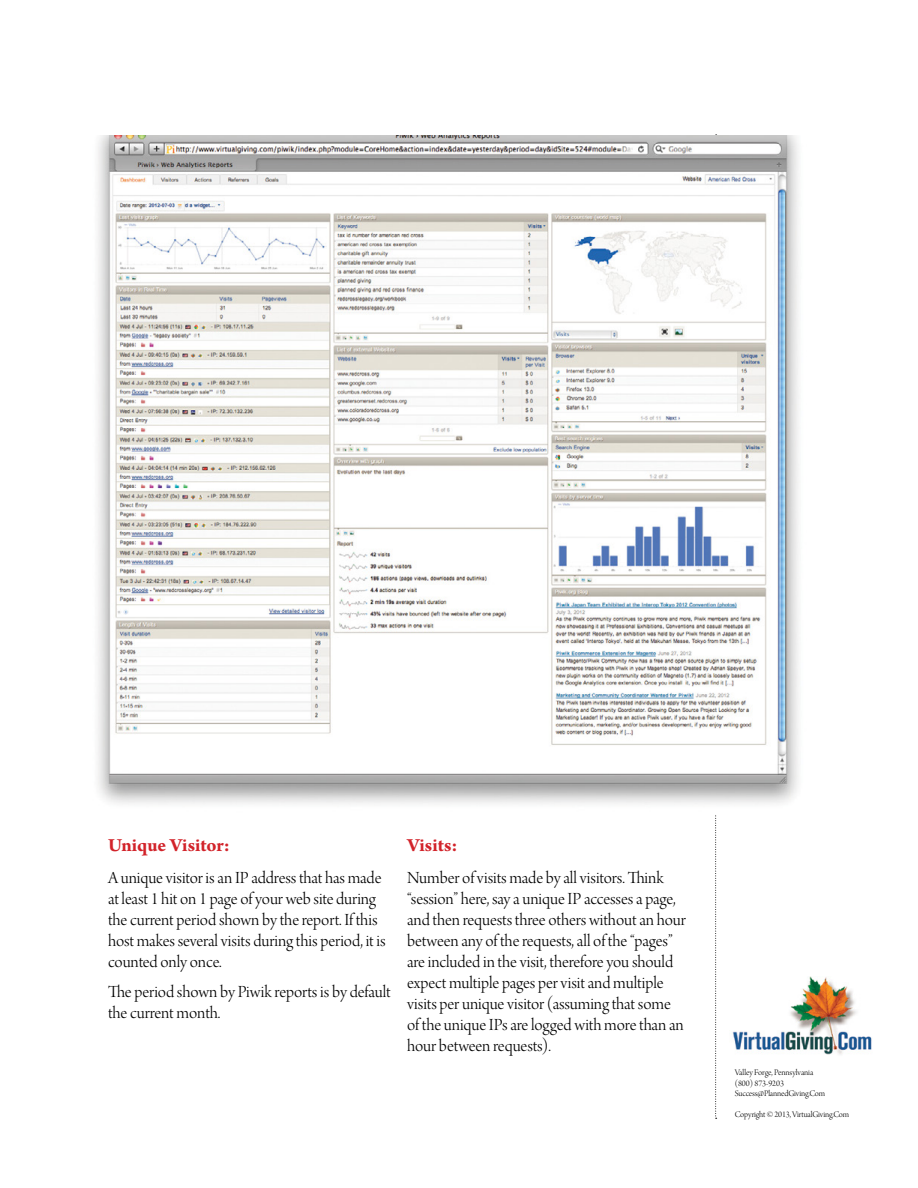
<style>
.page{position:relative;width:918px;height:1188px;background:#fff}
.page>*{position:absolute;margin:0;border:0;box-sizing:border-box;transform-origin:0 0}
.t1{font:700 19.5px "Arno Pro";color:#d2232a}
.t2{font:18px/21px "Arno Pro Light Display";letter-spacing:-.005em;color:#000}
.t3{font:9px/10.5px "Arno Pro Light Display";letter-spacing:-.015em;color:#000}
</style>
<div class="page">
<svg style="left:715px;top:815px;width:2px;height:304px"></svg>
<img style="left:732px;top:976px;width:140px;height:79px">
<img style="left:98px;top:135px;width:701px;height:669px">
<p class="t1" style="left:108px;top:834px;width:123px">Unique Visitor:</p>
<p class="t2" style="left:108px;top:868px;width:279px">A unique visitor is an IP address that has made at least 1 hit on 1 page of your web site during the current period shown by the report. If this host makes several visits during this period, it is counted only once.</p>
<p class="t2" style="left:108px;top:982px;width:284px">The period shown by Piwik reports is by default the current month.</p>
<p class="t1" style="left:407px;top:834px;width:52px">Visits:</p>
<p class="t2" style="left:407px;top:868px;width:280px">Number of visits made by all visitors. Think “session” here, say a unique IP accesses a page, and then requests three others without an hour between any of the requests, all of the “pages” are included in the visit, therefore you should expect multiple pages per visit and multiple visits per unique visitor (assuming that some of the unique IPs are logged with more than an hour between requests).</p>
<p class="t3" style="left:735px;top:1068px;width:92px">Valley Forge, Pennsylvania (800) 873-9203<br>Success@PlannedGiving.Com</p>
<p class="t3" style="left:735px;top:1110px;width:116px">Copyright © 2013, VirtualGiving.Com</p>
</div>
